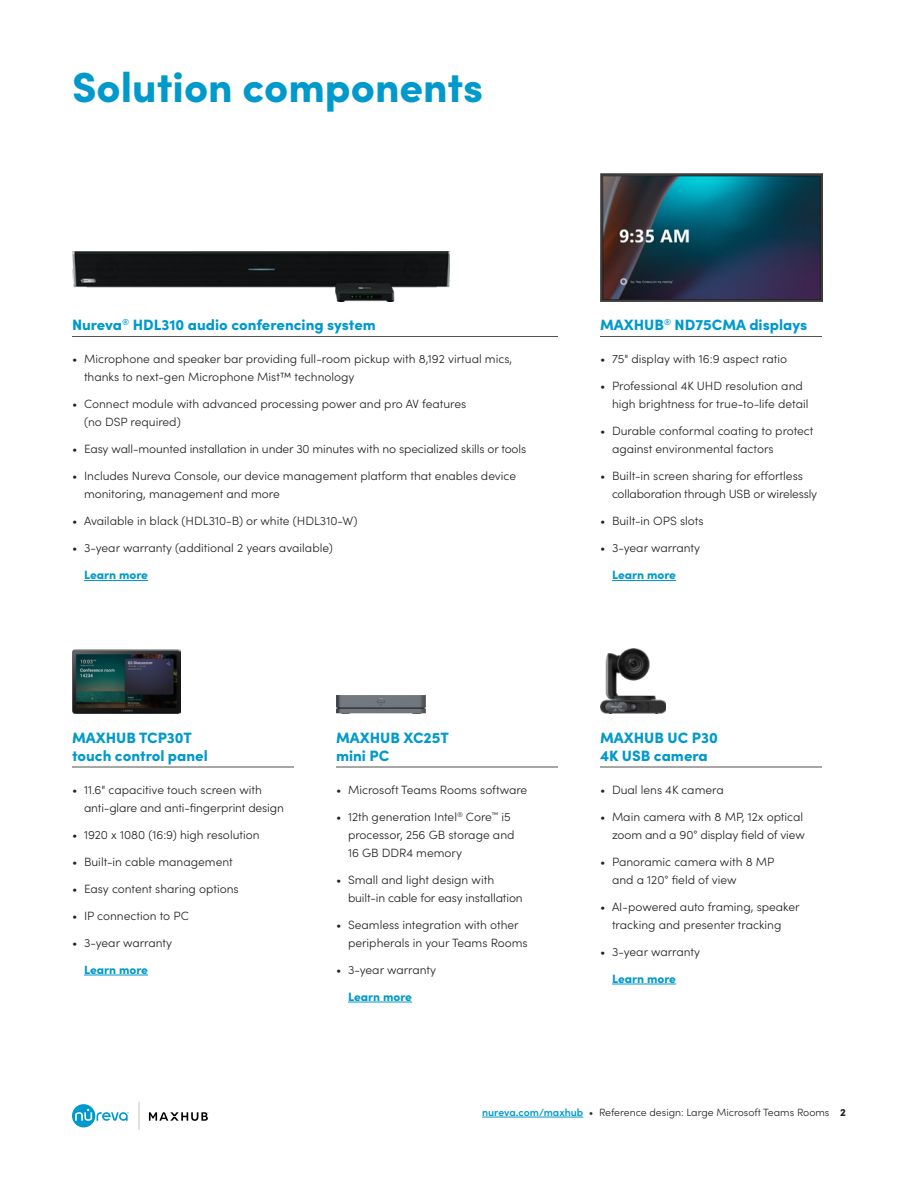
<style>
.page{position:relative;width:918px;height:1188px;background:#fff}
.page>*{position:absolute;margin:0;border:0;box-sizing:border-box;transform-origin:0 0}
.t1{font:900 42px "Sofia Pro";color:#09c}
.t2{font:900 15px/18px "Sofia Pro";color:#09c}
.t3{font:300 12px/18px "Sofia Pro";color:#222}
.t4{font:900 12px "Sofia Pro";color:#09c}
.t5{font:300 10.5px "Sofia Pro";color:#222}
.s1{font-weight:600;color:#09c}
.s2{font-weight:900}
</style>
<div class="page">
<hr style="left:72px;top:767px;width:222px;height:1px;background:#51534a">
<hr style="left:84px;top:975px;width:64px;height:1px;background:#09c">
<hr style="left:336px;top:767px;width:222px;height:1px;background:#51534a">
<hr style="left:348px;top:1002px;width:64px;height:1px;background:#09c">
<hr style="left:600px;top:767px;width:222px;height:1px;background:#51534a">
<hr style="left:612px;top:984px;width:64px;height:1px;background:#09c">
<hr style="left:600px;top:336px;width:222px;height:1px;background:#51534a">
<hr style="left:612px;top:580px;width:64px;height:1px;background:#09c">
<hr style="left:72px;top:336px;width:486px;height:1px;background:#51534a">
<hr style="left:84px;top:580px;width:64px;height:1px;background:#09c">
<img style="left:72px;top:251px;width:378px;height:51px">
<svg style="left:72px;top:1104px;width:57px;height:23px"></svg>
<svg style="left:139px;top:1102px;width:1px;height:28px"></svg>
<svg style="left:149px;top:1112px;width:60px;height:9px"></svg>
<img style="left:600px;top:649px;width:66px;height:65px">
<img style="left:72px;top:650px;width:109px;height:64px">
<img style="left:336px;top:696px;width:90px;height:18px">
<img style="left:600px;top:174px;width:223px;height:128px">
<hr style="left:482px;top:1117px;width:101px;height:1px;background:#09c">
<h1 class="t1" style="left:72px;top:55px;width:413px">Solution components</h1>
<p class="t2" style="left:72px;top:315px;width:305px">Nureva<sup>®</sup> HDL310 audio conferencing system</p>
<p class="t3" style="left:84px;top:349px;width:430px;text-indent:-12px">• Microphone and speaker bar providing full-room pickup with 8,192 virtual mics, thanks to next-gen Microphone Mist™ technology</p>
<p class="t3" style="left:84px;top:394px;width:384px;text-indent:-12px">• Connect module with advanced processing power and pro AV features (no DSP required)</p>
<p class="t3" style="left:72px;top:439px;width:456px">• Easy wall-mounted installation in under 30 minutes with no specialized skills or tools</p>
<p class="t3" style="left:84px;top:466px;width:434px;text-indent:-12px">• Includes Nureva Console, our device management platform that enables device monitoring, management and more</p>
<p class="t3" style="left:72px;top:511px;width:287px">• Available in black (HDL310-B) or white (HDL310-W)</p>
<p class="t3" style="left:72px;top:538px;width:262px">• 3-year warranty (additional 2 years available)</p>
<p class="t4" style="left:84px;top:566px;width:66px">Learn more</p>
<p class="t2" style="left:72px;top:727px;width:137px">MAXHUB TCP30T touch control panel</p>
<p class="t3" style="left:84px;top:780px;width:201px;text-indent:-12px">• 11.6" capacitive touch screen with anti-glare and anti-fingerprint design</p>
<p class="t3" style="left:72px;top:825px;width:189px">• 1920 x 1080 (16:9) high resolution</p>
<p class="t3" style="left:72px;top:852px;width:162px">• Built-in cable management</p>
<p class="t3" style="left:72px;top:879px;width:168px">• Easy content sharing options</p>
<p class="t3" style="left:72px;top:906px;width:118px">• IP connection to PC</p>
<p class="t3" style="left:72px;top:933px;width:102px">• 3-year warranty</p>
<p class="t4" style="left:84px;top:960px;width:66px">Learn more</p>
<p class="t2" style="left:336px;top:727px;width:114px">MAXHUB XC25T mini PC</p>
<p class="t3" style="left:336px;top:780px;width:193px">• Microsoft Teams Rooms software</p>
<p class="t3" style="left:348px;top:807px;width:168px;text-indent:-12px">• 12th generation Intel<sup>®</sup> Core<sup>™</sup> i5 processor, 256 GB storage and<br>16 GB DDR4 memory</p>
<p class="t3" style="left:348px;top:870px;width:176px;text-indent:-12px">• Small and light design with built-in cable for easy installation</p>
<p class="t3" style="left:348px;top:915px;width:181px;text-indent:-12px">• Seamless integration with other peripherals in your Teams Rooms</p>
<p class="t3" style="left:336px;top:960px;width:102px">• 3-year warranty</p>
<p class="t4" style="left:348px;top:987px;width:66px">Learn more</p>
<p class="t2" style="left:600px;top:315px;width:209px">MAXHUB<sup>®</sup> ND75CMA displays</p>
<p class="t3" style="left:600px;top:349px;width:189px">• 75" display with 16:9 aspect ratio</p>
<p class="t3" style="left:612px;top:376px;width:198px;text-indent:-12px">• Professional 4K UHD resolution and high brightness for true-to-life detail</p>
<p class="t3" style="left:612px;top:421px;width:203px;text-indent:-12px">• Durable conformal coating to protect against environmental factors</p>
<p class="t3" style="left:612px;top:466px;width:207px;text-indent:-12px">• Built-in screen sharing for effortless collaboration through USB or wirelessly</p>
<p class="t3" style="left:600px;top:511px;width:105px">• Built-in OPS slots</p>
<p class="t3" style="left:600px;top:538px;width:102px">• 3-year warranty</p>
<p class="t4" style="left:612px;top:566px;width:66px">Learn more</p>
<p class="t2" style="left:600px;top:727px;width:119px">MAXHUB UC P30<br>4K USB camera</p>
<p class="t3" style="left:600px;top:780px;width:125px">• Dual lens 4K camera</p>
<p class="t3" style="left:600px;top:807px;width:206px;text-align:right">• Main camera with 8 MP, 12x optical zoom and a 90° display field of view</p>
<p class="t3" style="left:612px;top:852px;width:164px;text-indent:-12px">• Panoramic camera with 8 MP and a 120° field of view</p>
<p class="t3" style="left:600px;top:897px;width:201px;text-align:center">• AI-powered auto framing, speaker tracking and presenter tracking</p>
<p class="t3" style="left:600px;top:942px;width:102px">• 3-year warranty</p>
<p class="t4" style="left:612px;top:969px;width:66px">Learn more</p>
<p class="t5" style="left:482px;top:1105px;width:365px"><span class="s1">nureva.com/maxhub</span> • Reference design: Large Microsoft Teams Rooms <span class="s2">2</span></p>
</div>
